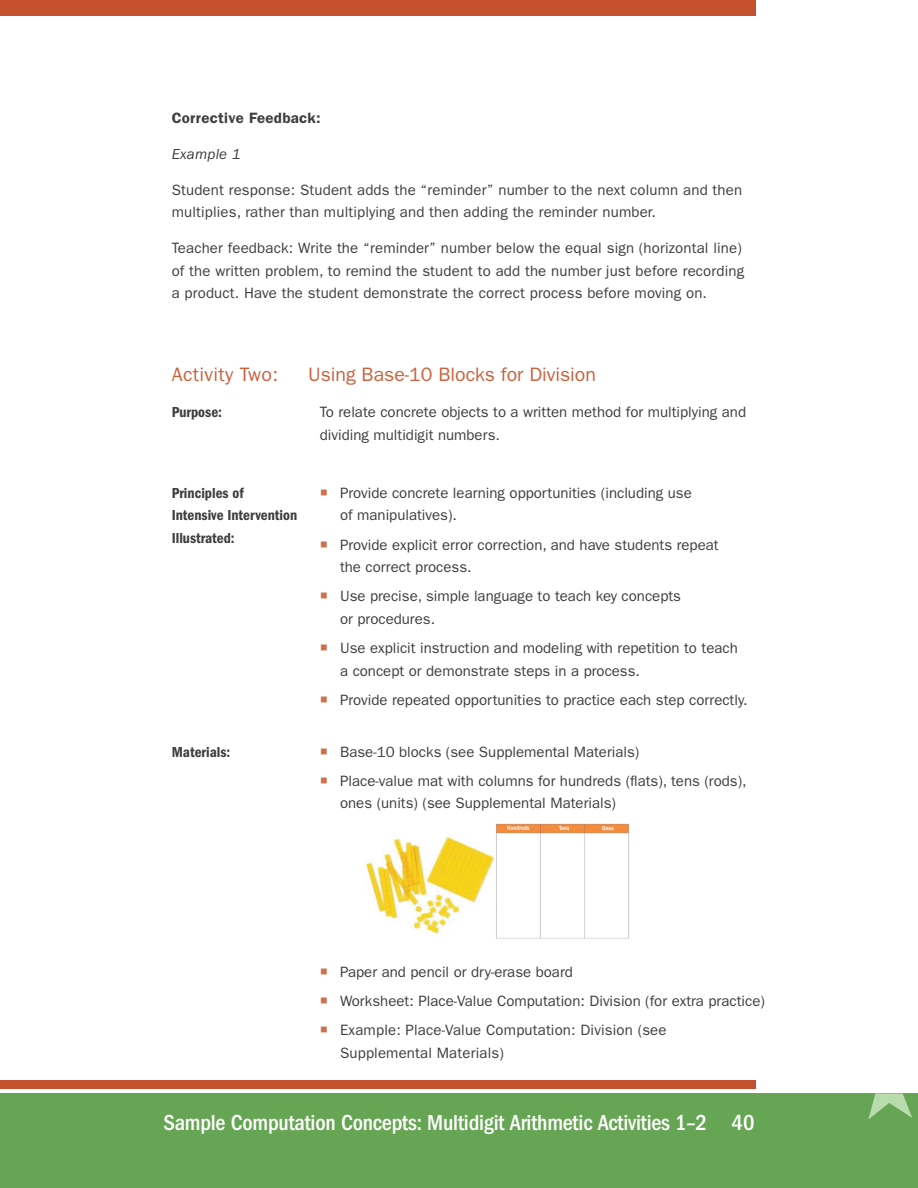
<style>
.page{position:relative;width:918px;height:1188px;background:#fff}
.page>*{position:absolute;margin:0;border:0;box-sizing:border-box;transform-origin:0 0}
.t1{font:500 condensed 22.5px "ITC Franklin Gothic Std";letter-spacing:-.01em;color:#fff}
.t2{font:19.5px "ITC Franklin Gothic Std";color:#ca613c}
.t3{font:19.5px "ITC Franklin Gothic Std";letter-spacing:.02em;color:#ca613c}
.t4{font:15px/22.5px "ITC Franklin Gothic Std";color:#3e3e3f}
.t5{font:15px/22.5px "ITC Franklin Gothic Std Dm Cd";color:#3e3e3f}
.t6{font:600 15px "ITC Franklin Gothic Std";letter-spacing:.02em;color:#3e3e3f}
.t7{font:italic 15px "ITC Franklin Gothic Std";letter-spacing:.01em;color:#3e3e3f}
.s1{color:#ce704c}
</style>
<div class="page">
<div style="left:0;top:1094px;width:918px;height:94px;background:#66a554"></div>
<svg style="left:868px;top:1094px;width:44px;height:26px"></svg>
<div style="left:0;top:1080px;width:756px;height:8px;background:#c4502d"></div>
<div style="left:0;top:0;width:756px;height:16px;background:#c4502d"></div>
<img style="left:365px;top:823px;width:264px;height:116px">
<h5 class="t6" style="left:172px;top:109px;width:151px">Corrective Feedback:</h5>
<p class="t7" style="left:172px;top:145px;width:70px">Example 1</p>
<p class="t4" style="left:172px;top:178px;width:572px">Student response: Student adds the “reminder” number to the next column and then multiplies, rather than multiplying and then adding the reminder number.</p>
<p class="t4" style="left:172px;top:237px;width:574px">Teacher feedback: Write the “reminder” number below the equal sign (horizontal line) of the written problem, to remind the student to add the number just before recording a product. Have the student demonstrate the correct process before moving on.</p>
<h4 class="t3" style="left:172px;top:364px;width:108px">Activity Two:</h4>
<h5 class="t5" style="left:172px;top:401px;width:52px">Purpose:</h5>
<h4 class="t2" style="left:308px;top:364px;width:289px">Using Base-10 Blocks for Division</h4>
<p class="t4" style="left:320px;top:401px;width:428px">To relate concrete objects to a written method for multiplying and dividing multidigit numbers.</p>
<h5 class="t5" style="left:172px;top:482px;width:127px">Principles of<br>Intensive Intervention<br>Illustrated:</h5>
<h5 class="t5" style="left:172px;top:740px;width:60px">Materials:</h5>
<p class="t4" style="left:340px;top:482px;width:353px;text-indent:-20px"><span class="s1">○</span> Provide concrete learning opportunities (including use of manipulatives).</p>
<p class="t4" style="left:340px;top:533px;width:380px;text-indent:-20px"><span class="s1">○</span> Provide explicit error correction, and have students repeat the correct process.</p>
<p class="t4" style="left:340px;top:585px;width:342px;text-indent:-20px"><span class="s1">○</span> Use precise, simple language to teach key concepts or procedures.</p>
<p class="t4" style="left:340px;top:637px;width:399px;text-indent:-20px"><span class="s1">○</span> Use explicit instruction and modeling with repetition to teach a concept or demonstrate steps in a process.</p>
<p class="t4" style="left:320px;top:689px;width:429px"><span class="s1">○</span> Provide repeated opportunities to practice each step correctly.</p>
<p class="t4" style="left:320px;top:740px;width:321px"><span class="s1">○</span> Base-10 blocks (see Supplemental Materials)</p>
<p class="t4" style="left:340px;top:770px;width:408px">Place-value mat with columns for hundreds (flats), tens (rods), ones (units) (see Supplemental Materials)</p>
<p class="t4" style="left:320px;top:961px;width:255px"><span class="s1">○</span> Paper and pencil or dry-erase board</p>
<p class="t4" style="left:320px;top:990px;width:447px"><span class="s1">○</span> Worksheet: Place-Value Computation: Division (for extra practice)</p>
<p class="t4" style="left:340px;top:1019px;width:328px;text-indent:-20px"><span class="s1">○</span> Example: Place-Value Computation: Division (see<br>Supplemental Materials)</p>
<h1 class="t1" style="left:164px;top:1110px;width:593px">Sample Computation Concepts: Multidigit Arithmetic Activities 1–2 40</h1>
</div>
